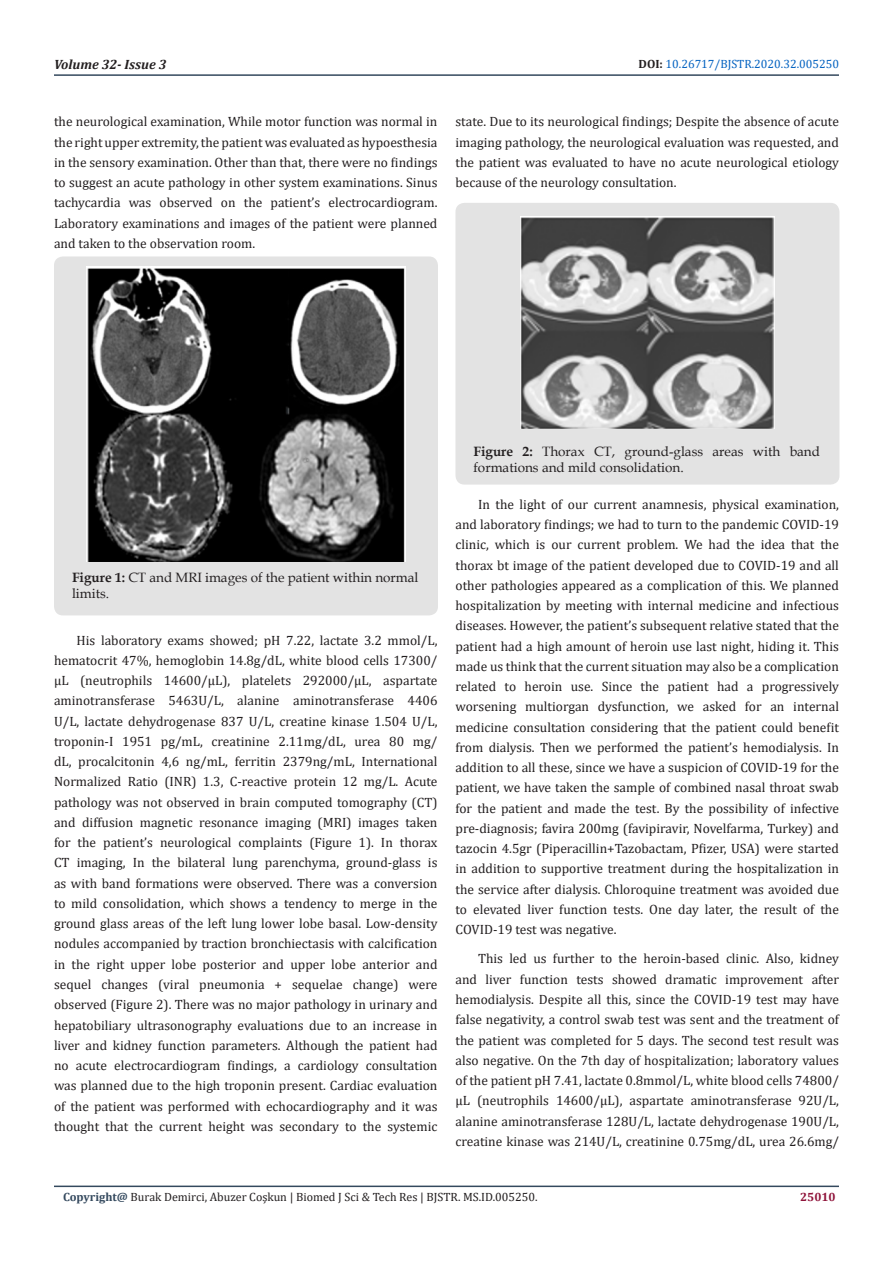
<style>
.page{position:relative;width:893px;height:1263px;background:#fff}
.page>*{position:absolute;margin:0;border:0;box-sizing:border-box;transform-origin:0 0}
.t1{font:13.5px/20.2px "Cambria";color:#231f20;text-align:justify}
.t2{font:13.5px/16.2px "Book Antiqua";color:#231f20}
.t3{font:italic 700 13.5px "Cambria";color:#231f20}
.t4{font:12px "Cambria";color:#231f20}
.t5{font:12px "Cambria";color:#0563c1}
.t6{font:700 12px "Cambria";color:#8f133a}
.s1{font-weight:700;color:#231f20}
.s2{font-weight:700}
.s3{font-weight:700;color:#34495e}
</style>
<div class="page">
<hr style="left:54px;top:1185px;width:785px;height:2px;background:#34495e">
<hr style="left:54px;top:74px;width:785px;height:2px;background:#34495e">
<div style="left:54px;top:256px;width:384px;height:359px;background:#e3e3e3;border-radius:9px"></div>
<img style="left:86px;top:266px;width:320px;height:296px">
<div style="left:455px;top:203px;width:384px;height:282px;background:#e3e3e3;border-radius:9px"></div>
<img style="left:521px;top:217px;width:253px;height:212px">
<p class="t3" style="left:54px;top:55px;width:114px">Volume 32- Issue 3</p>
<p class="t5" style="left:639px;top:57px;width:202px"><span class="s1">DOI:</span> 10.26717/BJSTR.2020.32.005250</p>
<p class="t1" style="left:54px;top:112px;width:385px">the neurological examination, While motor function was normal in the right upper extremity, the patient was evaluated as hypoesthesia in the sensory examination. Other than that, there were no findings to suggest an acute pathology in other system examinations. Sinus tachycardia was observed on the patient’s electrocardiogram.<br>Laboratory examinations and images of the patient were planned and taken to the observation room.</p>
<p class="t1" style="left:455px;top:112px;width:385px">state. Due to its neurological findings; Despite the absence of acute imaging pathology, the neurological evaluation was requested, and the patient was evaluated to have no acute neurological etiology because of the neurology consultation.</p>
<p class="t2" style="left:72px;top:569px;width:348px"><span class="s2">Figure 1:</span> CT and MRI images of the patient within normal limits.</p>
<p class="t1" style="left:54px;top:630px;width:385px;text-indent:22px">His laboratory exams showed; pH 7.22, lactate 3.2 mmol/L, hematocrit 47%, hemoglobin 14.8g/dL, white blood cells 17300/ μL (neutrophils 14600/μL), platelets 292000/μL, aspartate aminotransferase 5463U/L, alanine aminotransferase 4406<br>U/L, lactate dehydrogenase 837 U/L, creatine kinase 1.504 U/L, troponin-I 1951 pg/mL, creatinine 2.11mg/dL, urea 80 mg/ dL, procalcitonin 4,6 ng/mL, ferritin 2379ng/mL, International Normalized Ratio (INR) 1.3, C-reactive protein 12 mg/L. Acute pathology was not observed in brain computed tomography (CT) and diffusion magnetic resonance imaging (MRI) images taken for the patient’s neurological complaints (Figure 1). In thorax CT imaging, In the bilateral lung parenchyma, ground-glass is as with band formations were observed. There was a conversion to mild consolidation, which shows a tendency to merge in the ground glass areas of the left lung lower lobe basal. Low-density nodules accompanied by traction bronchiectasis with calcification in the right upper lobe posterior and upper lobe anterior and sequel changes (viral pneumonia + sequelae change) were observed (Figure 2). There was no major pathology in urinary and hepatobiliary ultrasonography evaluations due to an increase in liver and kidney function parameters. Although the patient had no acute electrocardiogram findings, a cardiology consultation was planned due to the high troponin present. Cardiac evaluation of the patient was performed with echocardiography and it was thought that the current height was secondary to the systemic</p>
<p class="t2" style="left:473px;top:443px;width:348px"><span class="s2">Figure 2:</span> Thorax CT, ground-glass areas with band formations and mild consolidation.</p>
<p class="t1" style="left:455px;top:494px;width:385px;text-indent:22px">In the light of our current anamnesis, physical examination, and laboratory findings; we had to turn to the pandemic COVID-19 clinic, which is our current problem. We had the idea that the thorax bt image of the patient developed due to COVID-19 and all other pathologies appeared as a complication of this. We planned hospitalization by meeting with internal medicine and infectious diseases. However, the patient’s subsequent relative stated that the patient had a high amount of heroin use last night, hiding it. This made us think that the current situation may also be a complication related to heroin use. Since the patient had a progressively worsening multiorgan dysfunction, we asked for an internal medicine consultation considering that the patient could benefit from dialysis. Then we performed the patient’s hemodialysis. In addition to all these, since we have a suspicion of COVID-19 for the patient, we have taken the sample of combined nasal throat swab for the patient and made the test. By the possibility of infective pre-diagnosis; favira 200mg (favipiravir, Novelfarma, Turkey) and tazocin 4.5gr (Piperacillin+Tazobactam, Pfizer, USA) were started in addition to supportive treatment during the hospitalization in the service after dialysis. Chloroquine treatment was avoided due to elevated liver function tests. One day later, the result of the COVID-19 test was negative.</p>
<p class="t1" style="left:455px;top:949px;width:385px;text-indent:22px">This led us further to the heroin-based clinic. Also, kidney and liver function tests showed dramatic improvement after hemodialysis. Despite all this, since the COVID-19 test may have false negativity, a control swab test was sent and the treatment of the patient was completed for 5 days. The second test result was also negative. On the 7th day of hospitalization; laboratory values of the patient pH 7.41, lactate 0.8mmol/L, white blood cells 74800/ μL (neutrophils 14600/μL), aspartate aminotransferase 92U/L, alanine aminotransferase 128U/L, lactate dehydrogenase 190U/L, creatine kinase was 214U/L, creatinine 0.75mg/dL, urea 26.6mg/</p>
<p class="t4" style="left:63px;top:1190px;width:476px"><span class="s3">Copyright@</span> Burak Demirci, Abuzer Coşkun | Biomed J Sci &amp; Tech Res | BJSTR. MS.ID.005250.</p>
<p class="t6" style="left:800px;top:1189px;width:37px">25010</p>
</div>
